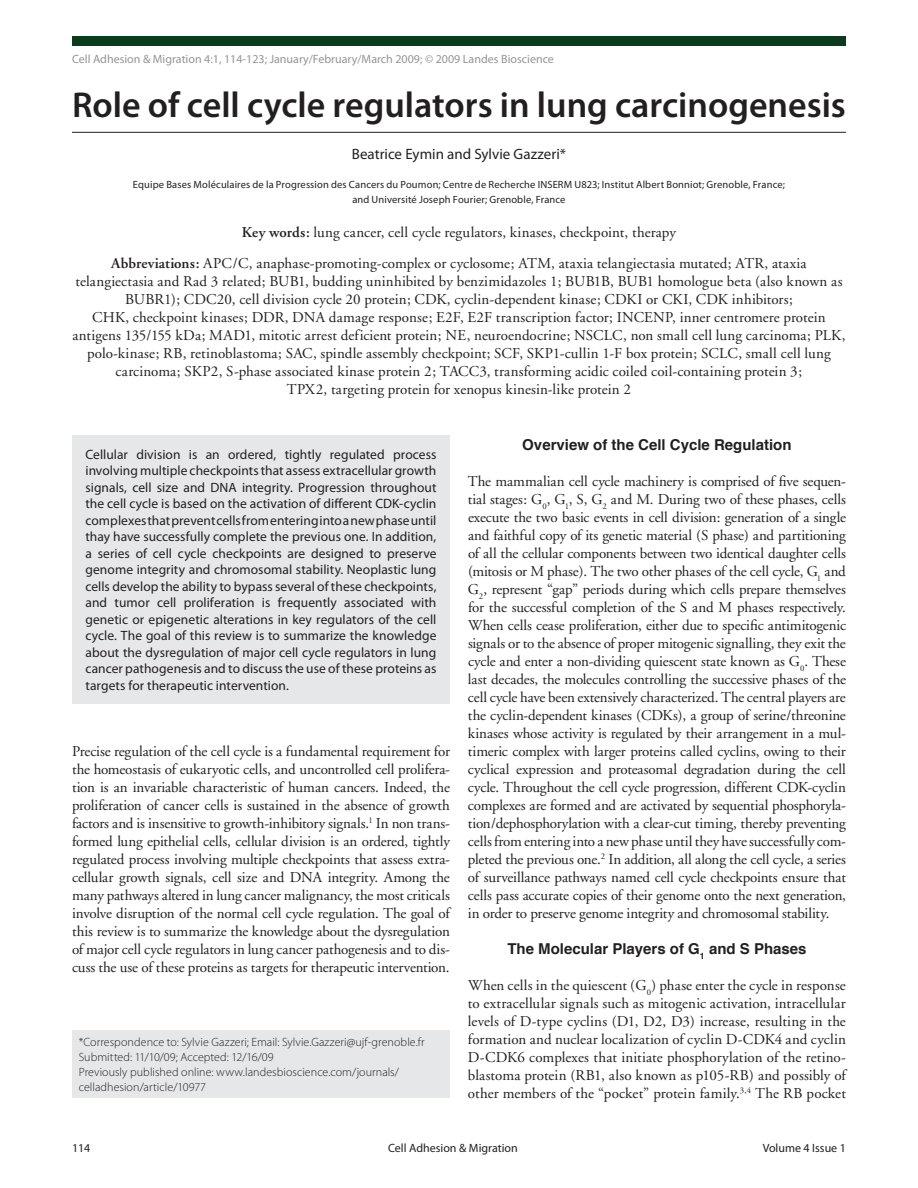
<style>
.page{position:relative;width:918px;height:1188px;background:#fff}
.page>*{position:absolute;margin:0;border:0;box-sizing:border-box;transform-origin:0 0}
.t1{font:600 36px "Myriad Pro";color:#231f20}
.Body_text_First_Line{font:15px/18px "Adobe Garamond";letter-spacing:-.005em;color:#231f20;text-align:justify}
.Keywords_Abbr{font:15px/18px "Adobe Garamond";letter-spacing:.01em;color:#231f20;text-align:center}
.Heading{font:700 15px "Helvetica";color:#231f20}
.Authors{font:15px "Myriad Pro";color:#231f20}
.Abstract_First_Line{font:13.5px/16.5px "Myriad Pro";letter-spacing:.005em;color:#231f20;text-align:justify}
.Corresponding_Author{font:300 12px/15px "Myriad Pro";letter-spacing:.005em;color:#231f20}
.t2{font:12px "Myriad Pro";color:#939598}
.t3{font:12px "Myriad Pro";color:#231f20}
.Affiliations{font:10.5px/15px "Myriad Pro";letter-spacing:.01em;color:#231f20;text-align:center}
.s1{font-weight:600}
</style>
<div class="page">
<div style="left:72px;top:36px;width:774px;height:10px;background:#0b3b1c"></div>
<div style="left:72px;top:1031px;width:378px;height:67px;background:#e6e7e9"></div>
<hr style="left:72px;top:132px;width:774px;height:1px;background:#231f20">
<div style="left:72px;top:435px;width:378px;height:268px;background:#e6e7e9"></div>
<p class="t2" style="left:72px;top:52px;width:484px">Cell Adhesion &amp; Migration 4:1, 114-123; January/February/March 2009; © 2009 Landes Bioscience</p>
<p class="t1" style="left:72px;top:82px;width:776px">Role of cell cycle regulators in lung carcinogenesis</p>
<p class="Authors" style="left:352px;top:145px;width:216px">Beatrice Eymin and Sylvie Gazzeri*</p>
<p class="Affiliations" style="left:133px;top:177px;width:653px">Equipe Bases Moléculaires de la Progression des Cancers du Poumon; Centre de Recherche INSERM U823; Institut Albert Bonniot; Grenoble, France; and Université Joseph Fourier; Grenoble, France</p>
<p class="Keywords_Abbr" style="left:242px;top:224px;width:436px"><span class="s1">Key words:</span> lung cancer, cell cycle regulators, kinases, checkpoint, therapy</p>
<p class="Keywords_Abbr" style="left:72px;top:255px;width:775px"><span class="s1">Abbreviations:</span> APC/C, anaphase-promoting-complex or cyclosome; ATM, ataxia telangiectasia mutated; ATR, ataxia telangiectasia and Rad 3 related; BUB1, budding uninhibited by benzimidazoles 1; BUB1B, BUB1 homologue beta (also known as BUBR1); CDC20, cell division cycle 20 protein; CDK, cyclin-dependent kinase; CDKI or CKI, CDK inhibitors;<br>CHK, checkpoint kinases; DDR, DNA damage response; E2F, E2F transcription factor; INCENP, inner centromere protein antigens 135/155 kDa; MAD1, mitotic arrest deficient protein; NE, neuroendocrine; NSCLC, non small cell lung carcinoma; PLK, polo-kinase; RB, retinoblastoma; SAC, spindle assembly checkpoint; SCF, SKP1-cullin 1-F box protein; SCLC, small cell lung carcinoma; SKP2, S-phase associated kinase protein 2; TACC3, transforming acidic coiled coil-containing protein 3;<br>TPX2, targeting protein for xenopus kinesin-like protein 2</p>
<p class="Abstract_First_Line" style="left:86px;top:446px;width:353px">Cellular division is an ordered, tightly regulated process involving multiple checkpoints that assess extracellular growth signals, cell size and DNA integrity. Progression throughout the cell cycle is based on the activation of different CDK-cyclin complexes that prevent cells from entering into a new phase until thay have successfully complete the previous one. In addition, a series of cell cycle checkpoints are designed to preserve genome integrity and chromosomal stability. Neoplastic lung cells develop the ability to bypass several of these checkpoints, and tumor cell proliferation is frequently associated with genetic or epigenetic alterations in key regulators of the cell cycle. The goal of this review is to summarize the knowledge about the dysregulation of major cell cycle regulators in lung cancer pathogenesis and to discuss the use of these proteins as targets for therapeutic intervention.</p>
<p class="Body_text_First_Line" style="left:72px;top:743px;width:379px">Precise regulation of the cell cycle is a fundamental requirement for the homeostasis of eukaryotic cells, and uncontrolled cell prolifera&shy;tion is an invariable characteristic of human cancers. Indeed, the proliferation of cancer cells is sustained in the absence of growth factors and is insensitive to growth-inhibitory signals.<sup>1</sup> In non trans&shy;formed lung epithelial cells, cellular division is an ordered, tightly regulated process involving multiple checkpoints that assess extra&shy;cellular growth signals, cell size and DNA integrity. Among the many pathways altered in lung cancer malignancy, the most criticals involve disruption of the normal cell cycle regulation. The goal of this review is to summarize the knowledge about the dysregulation of major cell cycle regulators in lung cancer pathogenesis and to dis&shy;cuss the use of these proteins as targets for therapeutic intervention.</p>
<p class="Corresponding_Author" style="left:79px;top:1035px;width:348px">*Correspondence to: Sylvie Gazzeri; Email: Sylvie.Gazzeri@ujf-grenoble.fr</p>
<p class="Corresponding_Author" style="left:79px;top:1050px;width:196px">Submitted: 11/10/09; Accepted: 12/16/09</p>
<p class="Corresponding_Author" style="left:79px;top:1065px;width:322px">Previously published online: www.landesbioscience.com/journals/ celladhesion/article/10977</p>
<p class="Heading" style="left:522px;top:434px;width:271px">Overview of the Cell Cycle Regulation</p>
<p class="Body_text_First_Line" style="left:468px;top:473px;width:380px">The mammalian cell cycle machinery is comprised of five sequen&shy;tial stages: G<sub>0</sub>, G<sub>1</sub>, S, G<sub>2</sub> and M. During two of these phases, cells execute the two basic events in cell division: generation of a single and faithful copy of its genetic material (S phase) and partitioning of all the cellular components between two identical daughter cells (mitosis or M phase). The two other phases of the cell cycle, G<sub>1</sub> and G<sub>2</sub>, represent “gap” periods during which cells prepare themselves for the successful completion of the S and M phases respectively.<br>When cells cease proliferation, either due to specific antimitogenic signals or to the absence of proper mitogenic signalling, they exit the cycle and enter a non-dividing quiescent state known as G<sub>0</sub>. These last decades, the molecules controlling the successive phases of the cell cycle have been extensively characterized. The central players are the cyclin-dependent kinases (CDKs), a group of serine/threonine kinases whose activity is regulated by their arrangement in a mul&shy;timeric complex with larger proteins called cyclins, owing to their cyclical expression and proteasomal degradation during the cell cycle. Throughout the cell cycle progression, different CDK-cyclin complexes are formed and are activated by sequential phosphoryla&shy;tion/dephosphorylation with a clear-cut timing, thereby preventing cells from entering into a new phase until they have successfully com&shy;pleted the previous one.<sup>2</sup> In addition, all along the cell cycle, a series of surveillance pathways named cell cycle checkpoints ensure that cells pass accurate copies of their genome onto the next generation, in order to preserve genome integrity and chromosomal stability.</p>
<p class="Heading" style="left:507px;top:938px;width:301px">The Molecular Players of G<sub>1</sub> and S Phases</p>
<p class="Body_text_First_Line" style="left:468px;top:977px;width:379px">When cells in the quiescent (G<sub>0</sub>) phase enter the cycle in response to extracellular signals such as mitogenic activation, intracellular levels of D-type cyclins (D1, D2, D3) increase, resulting in the formation and nuclear localization of cyclin D-CDK4 and cyclin D-CDK6 complexes that initiate phosphorylation of the retino&shy;blastoma protein (RB1, also known as p105-RB) and possibly of other members of the “pocket” protein family.<sup>3,4</sup> The RB pocket</p>
<p class="t3" style="left:72px;top:1141px;width:20px">114</p>
<p class="t3" style="left:388px;top:1141px;width:131px">Cell Adhesion &amp; Migration</p>
<p class="t3" style="left:763px;top:1141px;width:85px">Volume 4 Issue 1</p>
</div>
